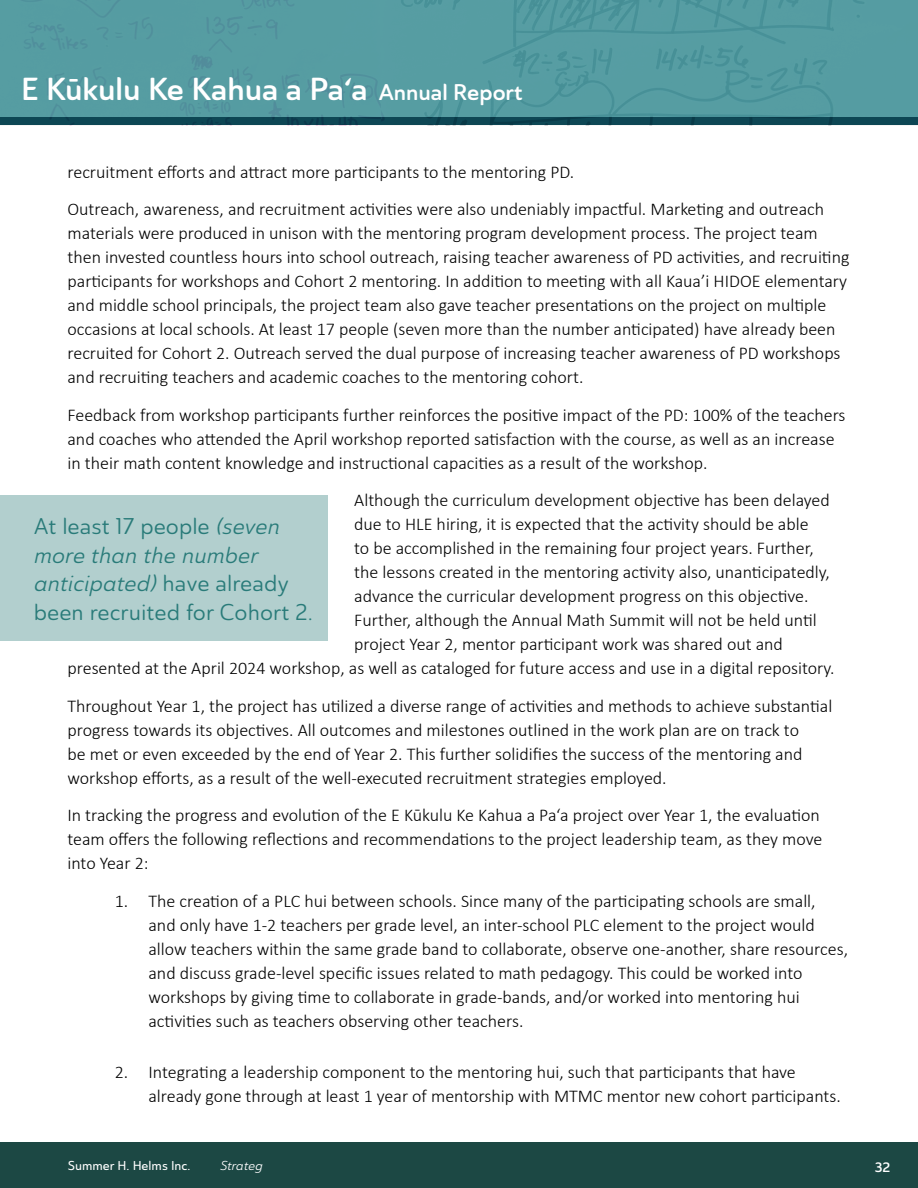
<style>
.page{position:relative;width:918px;height:1188px;background:#fff}
.page>*{position:absolute;margin:0;border:0;box-sizing:border-box;transform-origin:0 0}
.t1{font:31.5px "Ainslie Sans Nor Dem";color:#fff}
.t2{font:22.5px "Ainslie Sans Nor Reg";color:#297b79}
.t3{font:22.5px "Ainslie Sans Nor Reg It";color:#297b79}
.t4{font:300 18px/24px "Calibri";color:#000}
.t5{font:13.5px "Ainslie Sans Nor Dem";color:#fff}
.t6{font:12.75px "Ainslie Sans Nor Med";color:#fff}
.t7{font:12.75px "Ainslie Sans Nor Reg It";color:#fff}
.s1{font-size:22.5px}
.s2{font-family:"Ainslie Sans Nor Reg It"}
.s3{font-family:"Ainslie Sans Nor Reg"}
</style>
<div class="page">
<div style="left:0;top:1143px;width:918px;height:45px;background:#1c4844"></div>
<img style="left:0;top:0;width:918px;height:125px">
<div style="left:0;top:495px;width:327px;height:146px;background:#b2cfce"></div>
<h1 class="t1" style="left:21px;top:69px;width:503px">E Kūkulu Ke Kahua a Pa‘a <span class="s1">Annual Report</span></h1>
<p class="t4" style="left:68px;top:153px;width:758px;line-height:37.5px">recruitment efforts and attract more participants to the mentoring PD.<br>Outreach, awareness, and recruitment activities were also undeniably impactful. Marketing and outreach</p>
<p class="t4" style="left:68px;top:221px;width:784px">materials were produced in unison with the mentoring program development process. The project team then invested countless hours into school outreach, raising teacher awareness of PD activities, and recruiting participants for workshops and Cohort 2 mentoring. In addition to meeting with all Kaua’i HIDOE elementary and middle school principals, the project team also gave teacher presentations on the project on multiple occasions at local schools. At least 17 people (seven more than the number anticipated) have already been recruited for Cohort 2. Outreach served the dual purpose of increasing teacher awareness of PD workshops and recruiting teachers and academic coaches to the mentoring cohort.</p>
<p class="t4" style="left:68px;top:403px;width:780px">Feedback from workshop participants further reinforces the positive impact of the PD: 100% of the teachers and coaches who attended the April workshop reported satisfaction with the course, as well as an increase in their math content knowledge and instructional capacities as a result of the workshop.</p>
<p class="t4" style="left:354px;top:488px;width:477px">Although the curriculum development objective has been delayed</p>
<p class="t2" style="left:34px;top:513px;width:248px">At least 17 people <span class="s2">(seven</span></p>
<p class="t4" style="left:354px;top:512px;width:456px">due to HLE hiring, it is expected that the activity should be able</p>
<p class="t3" style="left:34px;top:541px;width:226px">more than the number</p>
<p class="t4" style="left:354px;top:536px;width:477px">to be accomplished in the remaining four project years. Further, the lessons created in the mentoring activity also, unanticipatedly,</p>
<p class="t3" style="left:34px;top:570px;width:257px">anticipated) <span class="s3">have already</span></p>
<p class="t4" style="left:354px;top:584px;width:456px">advance the curricular development progress on this objective.</p>
<p class="t2" style="left:34px;top:598px;width:281px">been recruited for Cohort 2.</p>
<p class="t4" style="left:354px;top:608px;width:464px">Further, although the Annual Math Summit will not be held until</p>
<p class="t4" style="left:354px;top:632px;width:430px">project Year 2, mentor participant work was shared out and</p>
<p class="t4" style="left:68px;top:656px;width:769px">presented at the April 2024 workshop, as well as cataloged for future access and use in a digital repository.</p>
<p class="t4" style="left:68px;top:694px;width:766px">Throughout Year 1, the project has utilized a diverse range of activities and methods to achieve substantial progress towards its objectives. All outcomes and milestones outlined in the work plan are on track to<br>be met or even exceeded by the end of Year 2. This further solidifies the success of the mentoring and workshop efforts, as a result of the well-executed recruitment strategies employed.</p>
<p class="t4" style="left:68px;top:803px;width:756px">In tracking the progress and evolution of the E Kūkulu Ke Kahua a Pa‘a project over Year 1, the evaluation team offers the following reflections and recommendations to the project leadership team, as they move into Year 2:</p>
<p class="t4" style="left:148px;top:889px;width:701px;text-indent:-34px">1. The creation of a PLC hui between schools. Since many of the participating schools are small,<br>and only have 1-2 teachers per grade level, an inter-school PLC element to the project would allow teachers within the same grade band to collaborate, observe one-another, share resources, and discuss grade-level specific issues related to math pedagogy. This could be worked into workshops by giving time to collaborate in grade-bands, and/or worked into mentoring hui activities such as teachers observing other teachers.</p>
<p class="t4" style="left:148px;top:1060px;width:694px;text-indent:-34px">2. Integrating a leadership component to the mentoring hui, such that participants that have already gone through at least 1 year of mentorship with MTMC mentor new cohort participants.</p>
<p class="t6" style="left:68px;top:1157px;width:124px">Summer H. Helms Inc.</p>
<p class="t7" style="left:220px;top:1157px;width:44px">Strateg</p>
<p class="t5" style="left:875px;top:1159px;width:17px">32</p>
</div>
